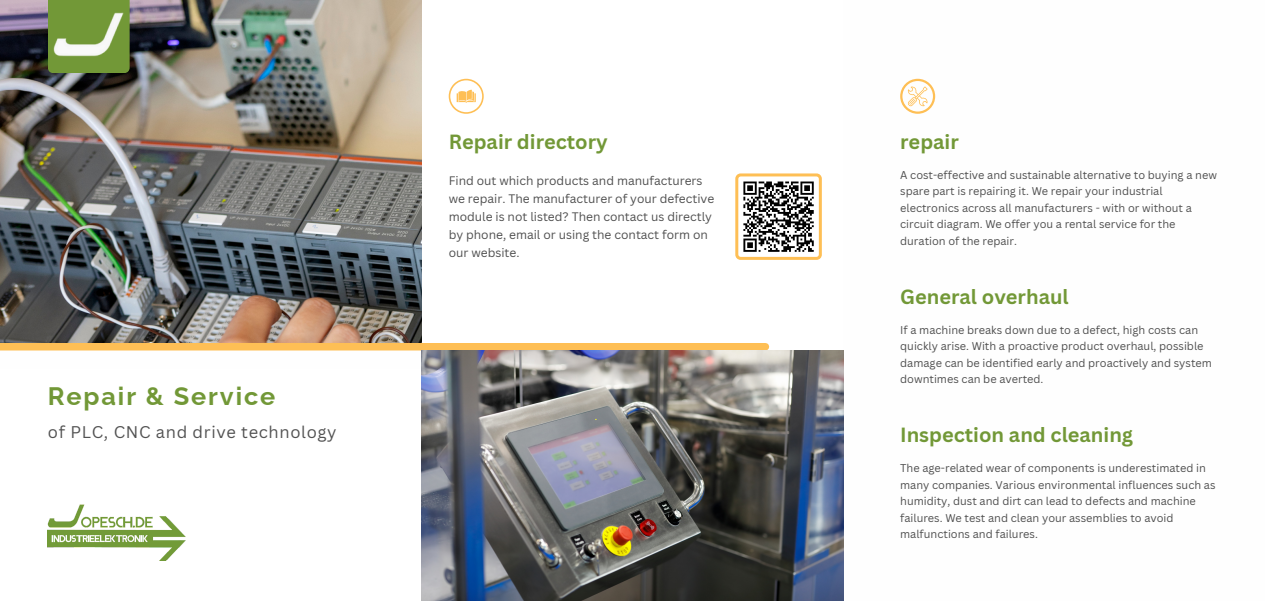
<style>
.page{position:relative;width:1265px;height:601px;background:#fff}
.page>*{position:absolute;margin:0;border:0;box-sizing:border-box;transform-origin:0 0}
.t1{font:700 25.3px "Raleway";letter-spacing:.075em;color:#729837}
.t2{font:700 20px "Canva Sans";color:#729837}
.t3{font:16.5px "Canva Sans";letter-spacing:.04em;color:#525252}
.t4{font:12px/18px "Canva Sans";color:#4f4f4f}
.t5{font:11px/16.5px "Canva Sans";color:#4f4f4f}
</style>
<div class="page">
<img style="left:0;top:0;width:421px;height:343px">
<div style="left:0;top:343px;width:765px;height:7px;background:#febf55"></div>
<div style="left:48px;top:0;width:81px;height:73px;background:#729837"></div>
<img style="left:52px;top:13px;width:73px;height:46px">
<img style="left:48px;top:504px;width:138px;height:56px">
<svg style="left:735px;top:173px;width:86px;height:87px"></svg>
<svg style="left:448px;top:78px;width:36px;height:36px"></svg>
<img style="left:421px;top:350px;width:422px;height:251px">
<svg style="left:900px;top:79px;width:35px;height:35px"></svg>
<p class="t1" style="left:48px;top:381px;width:229px">Repair &amp; Service</p>
<p class="t3" style="left:48px;top:420px;width:290px">of PLC, CNC and drive technology</p>
<p class="t2" style="left:900px;top:127px;width:60px">repair</p>
<h2 class="t2" style="left:449px;top:128px;width:161px">Repair directory</h2>
<p class="t4" style="left:449px;top:171px;width:267px">Find out which products and manufacturers we repair. The manufacturer of your defective module is not listed? Then contact us directly by phone, email or using the contact form on our website.</p>
<p class="t5" style="left:900px;top:166px;width:318px">A cost-effective and sustainable alternative to buying a new spare part is repairing it. We repair your industrial electronics across all manufacturers - with or without a circuit diagram. We offer you a rental service for the duration of the repair.</p>
<h1 class="t2" style="left:900px;top:282px;width:170px">General overhaul</h1>
<h3 class="t5" style="left:900px;top:321px;width:313px">If a machine breaks down due to a defect, high costs can quickly arise. With a proactive product overhaul, possible damage can be identified early and proactively and system downtimes can be averted.</h3>
<p class="t2" style="left:900px;top:421px;width:234px">Inspection and cleaning</p>
<p class="t5" style="left:900px;top:459px;width:317px">The age-related wear of components is underestimated in many companies. Various environmental influences such as humidity, dust and dirt can lead to defects and machine failures. We test and clean your assemblies to avoid malfunctions and failures.</p>
</div>
